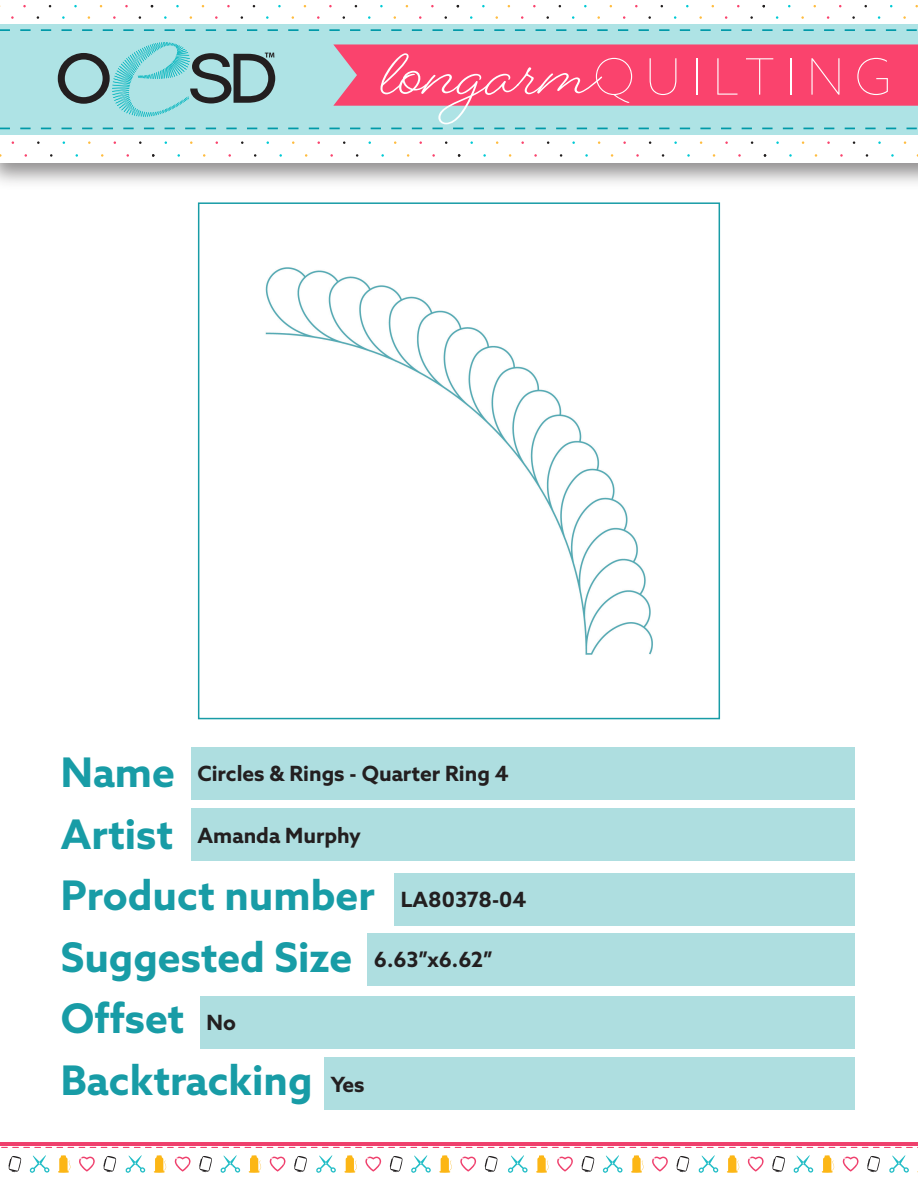
<style>
.page{position:relative;width:918px;height:1188px;background:#fff}
.page>*{position:absolute;margin:0;border:0;box-sizing:border-box;transform-origin:0 0}
.t1{font:100 50.25px "Azo Sans";letter-spacing:.2em;color:#fff}
.t2{font:700 40.8px/61.5px "Azo Sans";color:#189ca6}
.t3{font:700 21px "Azo Sans";color:#231f20}
</style>
<div class="page">
<img style="left:265px;top:267px;width:388px;height:388px">
<div style="left:198px;top:202px;width:522px;height:517px;border:2px solid #189ca6"></div>
<div style="left:0;top:24px;width:918px;height:110px;background:#aee3e5"></div>
<svg style="left:0;top:29px;width:917px;height:2px"></svg>
<svg style="left:0;top:128px;width:330px;height:2px"></svg>
<svg style="left:57px;top:42px;width:219px;height:75px"></svg>
<svg style="left:330px;top:44px;width:588px;height:86px"></svg>
<svg style="left:8px;top:1156px;width:13px;height:16px"></svg>
<svg style="left:58px;top:1155px;width:13px;height:18px"></svg>
<svg style="left:79px;top:1157px;width:16px;height:15px"></svg>
<svg style="left:30px;top:1155px;width:19px;height:18px"></svg>
<svg style="left:103px;top:1156px;width:13px;height:16px"></svg>
<svg style="left:154px;top:1155px;width:12px;height:18px"></svg>
<svg style="left:175px;top:1157px;width:16px;height:15px"></svg>
<svg style="left:126px;top:1155px;width:19px;height:18px"></svg>
<svg style="left:199px;top:1156px;width:13px;height:16px"></svg>
<svg style="left:248px;top:1155px;width:13px;height:18px"></svg>
<svg style="left:270px;top:1157px;width:16px;height:15px"></svg>
<svg style="left:221px;top:1155px;width:19px;height:18px"></svg>
<svg style="left:294px;top:1156px;width:13px;height:16px"></svg>
<svg style="left:344px;top:1155px;width:13px;height:18px"></svg>
<svg style="left:365px;top:1157px;width:16px;height:15px"></svg>
<svg style="left:316px;top:1155px;width:20px;height:18px"></svg>
<svg style="left:390px;top:1156px;width:13px;height:16px"></svg>
<svg style="left:439px;top:1155px;width:13px;height:18px"></svg>
<svg style="left:460px;top:1157px;width:16px;height:15px"></svg>
<svg style="left:411px;top:1155px;width:20px;height:18px"></svg>
<svg style="left:485px;top:1156px;width:13px;height:16px"></svg>
<hr style="left:0;top:1142px;width:502px;height:3px;background:#ef406d">
<svg style="left:1px;top:1147px;width:494px;height:1px"></svg>
<svg style="left:536px;top:1155px;width:13px;height:18px"></svg>
<svg style="left:557px;top:1157px;width:16px;height:15px"></svg>
<svg style="left:508px;top:1155px;width:20px;height:18px"></svg>
<svg style="left:581px;top:1156px;width:13px;height:16px"></svg>
<svg style="left:631px;top:1155px;width:13px;height:18px"></svg>
<svg style="left:652px;top:1157px;width:16px;height:15px"></svg>
<svg style="left:603px;top:1155px;width:20px;height:18px"></svg>
<svg style="left:676px;top:1156px;width:13px;height:16px"></svg>
<svg style="left:727px;top:1155px;width:12px;height:18px"></svg>
<svg style="left:748px;top:1157px;width:16px;height:15px"></svg>
<svg style="left:699px;top:1155px;width:19px;height:18px"></svg>
<svg style="left:772px;top:1156px;width:13px;height:16px"></svg>
<svg style="left:822px;top:1155px;width:12px;height:18px"></svg>
<svg style="left:843px;top:1157px;width:16px;height:15px"></svg>
<svg style="left:794px;top:1155px;width:19px;height:18px"></svg>
<svg style="left:867px;top:1156px;width:13px;height:16px"></svg>
<svg style="left:889px;top:1155px;width:20px;height:18px"></svg>
<hr style="left:500px;top:1142px;width:418px;height:3px;background:#ef406d">
<svg style="left:499px;top:1147px;width:419px;height:1px"></svg>
<div style="left:191px;top:747px;width:664px;height:53px;background:#aedee0"></div>
<div style="left:191px;top:808px;width:664px;height:53px;background:#aedee0"></div>
<div style="left:394px;top:873px;width:461px;height:52px;background:#aedee0"></div>
<div style="left:367px;top:933px;width:488px;height:52px;background:#aedee0"></div>
<div style="left:200px;top:996px;width:655px;height:52px;background:#aedee0"></div>
<div style="left:324px;top:1057px;width:531px;height:53px;background:#aedee0"></div>
<h1 class="t1" style="left:593px;top:45px;width:300px">QUILTING</h1>
<h2 class="t2" style="left:61px;top:741px;width:315px">Name<br>Artist<br>Product number<br>Suggested Size<br>Offset<br>Backtracking</h2>
<p class="t3" style="left:198px;top:760px;width:313px">Circles &amp; Rings - Quarter Ring 4</p>
<p class="t3" style="left:198px;top:822px;width:165px">Amanda Murphy</p>
<p class="t3" style="left:401px;top:886px;width:127px">LA80378-04</p>
<p class="t3" style="left:374px;top:946px;width:120px">6.63”x6.62”</p>
<p class="t3" style="left:207px;top:1009px;width:31px">No</p>
<p class="t3" style="left:331px;top:1070px;width:35px">Yes</p>
</div>
